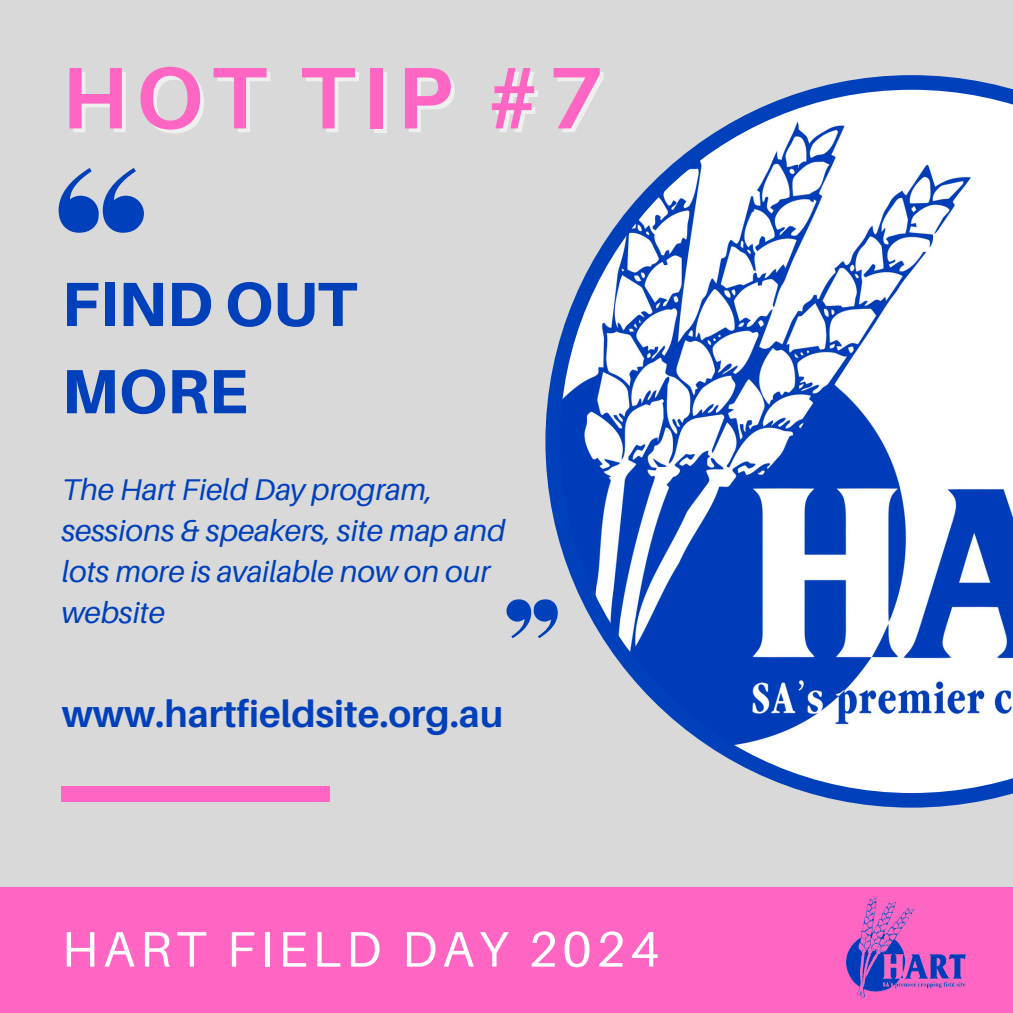
<style>
.page{position:relative;width:1013px;height:1013px;background:#fff}
.page>*{position:absolute;margin:0;border:0;box-sizing:border-box;transform-origin:0 0}
.t1{font:700 87.5px "Aileron";letter-spacing:.095em;color:#ff66c4}
.t2{font:800 62.5px/87.2px "Aileron";color:#0040bb}
.t3{font:50px "Aileron";letter-spacing:.095em;color:#fff}
.t4{font:700 37.5px "Aileron";color:#0040bb}
.t5{font:italic 30px/41.2px "Aileron";color:#0040bb}
</style>
<div class="page">
<div style="left:0;top:0;width:1012px;height:1012px;background:#d9d9d9"></div>
<div style="left:0;top:887px;width:1012px;height:125px;background:#ff66c4"></div>
<svg style="left:545px;top:75px;width:467px;height:732px"></svg>
<img style="left:560px;top:90px;width:452px;height:703px">
<div style="left:62px;top:786px;width:268px;height:15px;background:#ff66c4"></div>
<svg style="left:59px;top:168px;width:85px;height:65px"></svg>
<img style="left:846px;top:897px;width:119px;height:100px">
<svg style="left:506px;top:599px;width:51px;height:39px"></svg>
<p class="t1" style="left:62px;top:43px;width:543px">HOT TIP #7</p>
<p class="t2" style="left:62px;top:259px;width:296px">FIND OUT<br>MORE</p>
<h2 class="t5" style="left:62px;top:468px;width:445px">The Hart Field Day program, sessions &amp; speakers, site map and lots more is available now on our website</h2>
<p class="t4" style="left:62px;top:690px;width:443px">www.hartfieldsite.org.au</p>
<h4 class="t3" style="left:62px;top:918px;width:599px">HART FIELD DAY 2024</h4>
</div>
